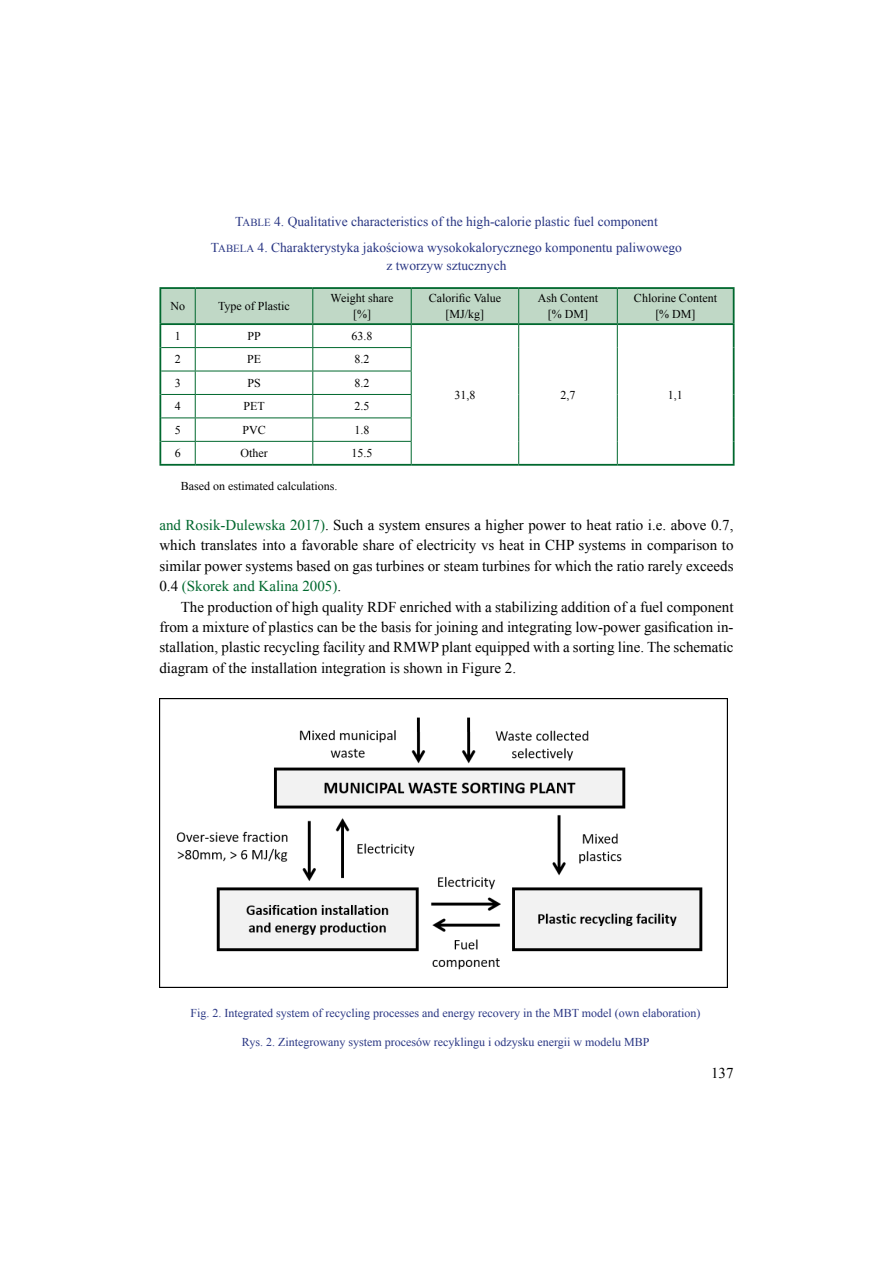
<style>
.page{position:relative;width:893px;height:1263px;background:#fff}
.page>*{position:absolute;margin:0;border:0;box-sizing:border-box;transform-origin:0 0}
.t1{font:15px/20.4px "Times New Roman";color:#000;text-align:justify}
.t2{font:13.5px/26.2px "Times New Roman";color:#283583;text-align:center}
.t3{font:12px/15.8px "Times New Roman";color:#000;text-align:center}
.t4{font:12px "Times New Roman";color:#283583}
.s1{font-family:"Times New Roman PSMT SC800";font-size:10.8px}
.s2{color:#00682e}
</style>
<div class="page">
<hr style="left:159px;top:287px;width:36px;height:2px;background:#00682e">
<hr style="left:159px;top:289px;width:2px;height:34px;background:#00682e">
<hr style="left:195px;top:287px;width:118px;height:2px;background:#00682e">
<hr style="left:313px;top:287px;width:98px;height:2px;background:#00682e">
<hr style="left:411px;top:287px;width:108px;height:2px;background:#00682e">
<hr style="left:519px;top:287px;width:98px;height:2px;background:#00682e">
<hr style="left:617px;top:287px;width:118px;height:2px;background:#00682e">
<hr style="left:733px;top:289px;width:2px;height:34px;background:#00682e">
<hr style="left:159px;top:325px;width:2px;height:23px;background:#00682e">
<hr style="left:733px;top:325px;width:2px;height:23px;background:#00682e">
<hr style="left:159px;top:348px;width:2px;height:23px;background:#00682e">
<hr style="left:733px;top:348px;width:2px;height:23px;background:#00682e">
<hr style="left:159px;top:371px;width:2px;height:23px;background:#00682e">
<hr style="left:733px;top:371px;width:2px;height:23px;background:#00682e">
<hr style="left:159px;top:394px;width:2px;height:24px;background:#00682e">
<hr style="left:733px;top:394px;width:2px;height:24px;background:#00682e">
<hr style="left:159px;top:418px;width:2px;height:23px;background:#00682e">
<hr style="left:733px;top:418px;width:2px;height:23px;background:#00682e">
<hr style="left:159px;top:441px;width:2px;height:23px;background:#00682e">
<hr style="left:733px;top:441px;width:2px;height:23px;background:#00682e">
<hr style="left:159px;top:464px;width:36px;height:2px;background:#00682e">
<hr style="left:195px;top:464px;width:118px;height:2px;background:#00682e">
<hr style="left:313px;top:464px;width:98px;height:2px;background:#00682e">
<hr style="left:411px;top:464px;width:108px;height:2px;background:#00682e">
<hr style="left:519px;top:464px;width:98px;height:2px;background:#00682e">
<hr style="left:617px;top:464px;width:118px;height:2px;background:#00682e">
<svg style="left:160px;top:288px;width:574px;height:176px"></svg>
<hr style="left:159px;top:323px;width:36px;height:2px;background:#00682e">
<hr style="left:195px;top:323px;width:118px;height:2px;background:#00682e">
<hr style="left:313px;top:323px;width:98px;height:2px;background:#00682e">
<hr style="left:411px;top:323px;width:108px;height:2px;background:#00682e">
<hr style="left:519px;top:323px;width:98px;height:2px;background:#00682e">
<hr style="left:617px;top:323px;width:118px;height:2px;background:#00682e">
<img style="left:159px;top:699px;width:569px;height:289px">
<p class="t2" style="left:211px;top:208px;width:473px">T<span class="s1">ABLE</span> 4. Qualitative characteristics of the high-calorie plastic fuel component<br>T<span class="s1">ABELA</span> 4. Charakterystyka jakościowa wysokokalorycznego komponentu paliwowego</p>
<p class="t2" style="left:386px;top:252px;width:121px">z tworzyw sztucznych</p>
<p class="t3" style="left:170px;top:298px;width:16px">No</p>
<p class="t3" style="left:218px;top:298px;width:73px">Type of Plastic</p>
<p class="t3" style="left:331px;top:290px;width:64px">Weight share [%]</p>
<p class="t3" style="left:429px;top:290px;width:74px">Calorific Value [MJ/kg]</p>
<p class="t3" style="left:538px;top:290px;width:62px">Ash Content [% DM]</p>
<p class="t3" style="left:634px;top:290px;width:85px">Chlorine Content [% DM]</p>
<p class="t3" style="left:175px;top:328px;width:7px">1</p>
<p class="t3" style="left:248px;top:328px;width:15px">PP</p>
<p class="t3" style="left:351px;top:328px;width:22px">63.8</p>
<p class="t3" style="left:175px;top:351px;width:7px">2</p>
<p class="t3" style="left:247px;top:351px;width:16px">PE</p>
<p class="t3" style="left:354px;top:351px;width:16px">8.2</p>
<p class="t3" style="left:175px;top:375px;width:7px">3</p>
<p class="t3" style="left:247px;top:375px;width:15px">PS</p>
<p class="t3" style="left:354px;top:375px;width:16px">8.2</p>
<p class="t3" style="left:175px;top:398px;width:7px">4</p>
<p class="t3" style="left:243px;top:398px;width:23px">PET</p>
<p class="t3" style="left:354px;top:398px;width:16px">2.5</p>
<p class="t3" style="left:175px;top:422px;width:7px">5</p>
<p class="t3" style="left:242px;top:422px;width:25px">PVC</p>
<p class="t3" style="left:354px;top:422px;width:16px">1.8</p>
<p class="t3" style="left:175px;top:445px;width:7px">6</p>
<p class="t3" style="left:240px;top:445px;width:29px">Other</p>
<p class="t3" style="left:351px;top:445px;width:22px">15.5</p>
<p class="t3" style="left:181px;top:478px;width:158px">Based on estimated calculations.</p>
<p class="t3" style="left:454px;top:386px;width:22px">31,8</p>
<p class="t3" style="left:560px;top:386px;width:16px">2,7</p>
<p class="t3" style="left:668px;top:386px;width:16px">1,1</p>
<p class="t1" style="left:159px;top:514px;width:576px"><span class="s2">and Rosik-Dulewska 2017)</span>. Such a system ensures a higher power to heat ratio i.e. above 0.7, which translates into a favorable share of electricity vs heat in CHP systems in comparison to similar power systems based on gas turbines or steam turbines for which the ratio rarely exceeds 0.4 <span class="s2">(Skorek and Kalina 2005)</span>.</p>
<p class="t1" style="left:159px;top:596px;width:576px;text-indent:21px">The production of high quality RDF enriched with a stabilizing addition of a fuel component from a mixture of plastics can be the basis for joining and integrating low-power gasification in&shy;stallation, plastic recycling facility and RMWP plant equipped with a sorting line. The schematic diagram of the installation integration is shown in Figure 2.</p>
<p class="t4" style="left:191px;top:1004px;width:511px">Fig. 2. Integrated system of recycling processes and energy recovery in the MBT model (own elaboration)</p>
<p class="t4" style="left:242px;top:1034px;width:409px">Rys. 2. Zintegrowany system procesów recyklingu i odzysku energii w modelu MBP</p>
<p class="t1" style="left:711px;top:1062px;width:24px">137</p>
</div>
